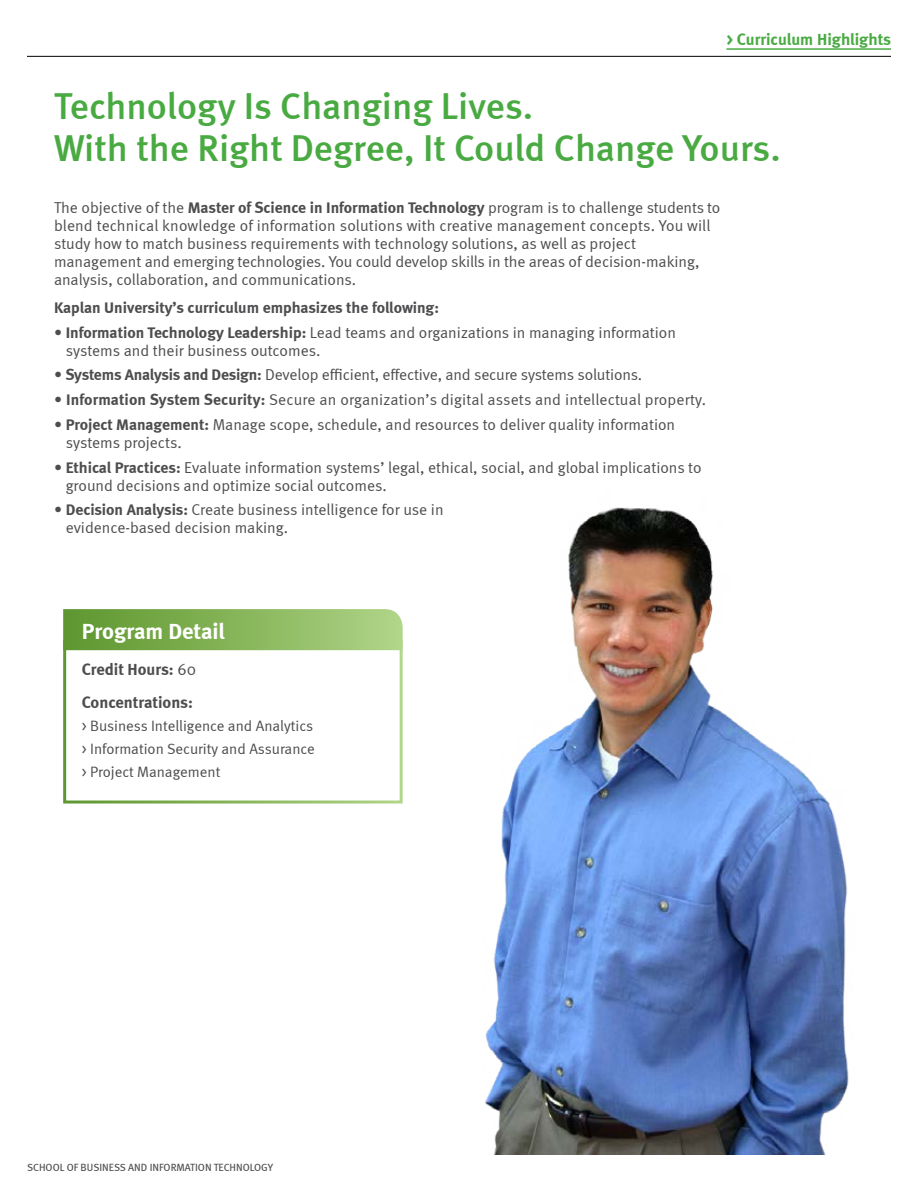
<style>
.page{position:relative;width:918px;height:1188px;background:#fff}
.page>*{position:absolute;margin:0;border:0;box-sizing:border-box;transform-origin:0 0}
.t1{font:500 37.5px/42px "Meta";color:#49aa42}
.t2{font:700 22.5px "Meta";color:#fff}
.t3{font:16.5px "Meta Bold LF";color:#49aa42}
.t4{font:700 16.5px "Meta";color:#4d4d4f}
.t5{font:16.5px "Meta Bold LF";color:#4d4d4f}
.t6{font:15.75px/18px "Meta Normal";color:#4d4d4f}
.t7{font:15.75px "Meta Bold LF";color:#4d4d4f}
.t8{font:15px/23px "Meta Normal";color:#4d4d4f;text-align:justify}
.t9{font:10.5px "Meta Book LF";color:#4d4d4f}
.s1{font-family:"Meta Bold LF"}
.s2{font-family:"Meta Normal"}
</style>
<div class="page">
<img style="left:485px;top:507px;width:364px;height:647px">
<svg style="left:63px;top:609px;width:340px;height:41px"></svg>
<hr style="left:726px;top:48px;width:165px;height:2px;background:#49aa42">
<hr style="left:27px;top:56px;width:864px;height:1px;background:#000">
<p class="t3" style="left:726px;top:29px;width:166px">&gt; Curriculum Highlights</p>
<h1 class="t1" style="left:54px;top:85px;width:728px">Technology Is Changing Lives.<br>With the Right Degree, It Could Change Yours.</h1>
<p class="t6" style="left:54px;top:198px;width:668px">The objective of the <span class="s1">Master of Science in Information Technology</span> program is to challenge students to blend technical knowledge of information solutions with creative management concepts. You will study how to match business requirements with technology solutions, as well as project management and emerging technologies. You could develop skills in the areas of decision-making, analysis, collaboration, and communications.</p>
<p class="t7" style="left:54px;top:298px;width:387px">Kaplan University’s curriculum emphasizes the following:</p>
<p class="t6" style="left:66px;top:323px;width:612px;text-indent:-12px">• <span class="s1">Information Technology Leadership:</span> Lead teams and organizations in managing information systems and their business outcomes.</p>
<p class="t6" style="left:54px;top:366px;width:590px">• <span class="s1">Systems Analysis and Design:</span> Develop efficient, effective, and secure systems solutions.</p>
<p class="t6" style="left:54px;top:390px;width:654px">• <span class="s1">Information System Security:</span> Secure an organization’s digital assets and intellectual property.</p>
<p class="t6" style="left:66px;top:415px;width:611px;text-indent:-12px">• <span class="s1">Project Management:</span> Manage scope, schedule, and resources to deliver quality information systems projects.</p>
<p class="t6" style="left:66px;top:458px;width:637px;text-indent:-12px">• <span class="s1">Ethical Practices:</span> Evaluate information systems’ legal, ethical, social, and global implications to ground decisions and optimize social outcomes.</p>
<p class="t6" style="left:66px;top:501px;width:379px;text-indent:-12px">• <span class="s1">Decision Analysis:</span> Create business intelligence for use in evidence-based decision making.</p>
<h2 class="t2" style="left:82px;top:617px;width:145px">Program Detail</h2>
<p class="t5" style="left:82px;top:660px;width:116px">Credit Hours: <span class="s2">60</span></p>
<p class="t4" style="left:82px;top:693px;width:113px">Concentrations:</p>
<p class="t8" style="left:82px;top:714px;width:234px">&gt; Business Intelligence and Analytics &gt; Information Security and Assurance &gt; Project Management</p>
<p class="t9" style="left:27px;top:1161px;width:248px">SCHOOL OF BUSINESS AND INFORMATION TECHNOLOGY</p>
</div>
